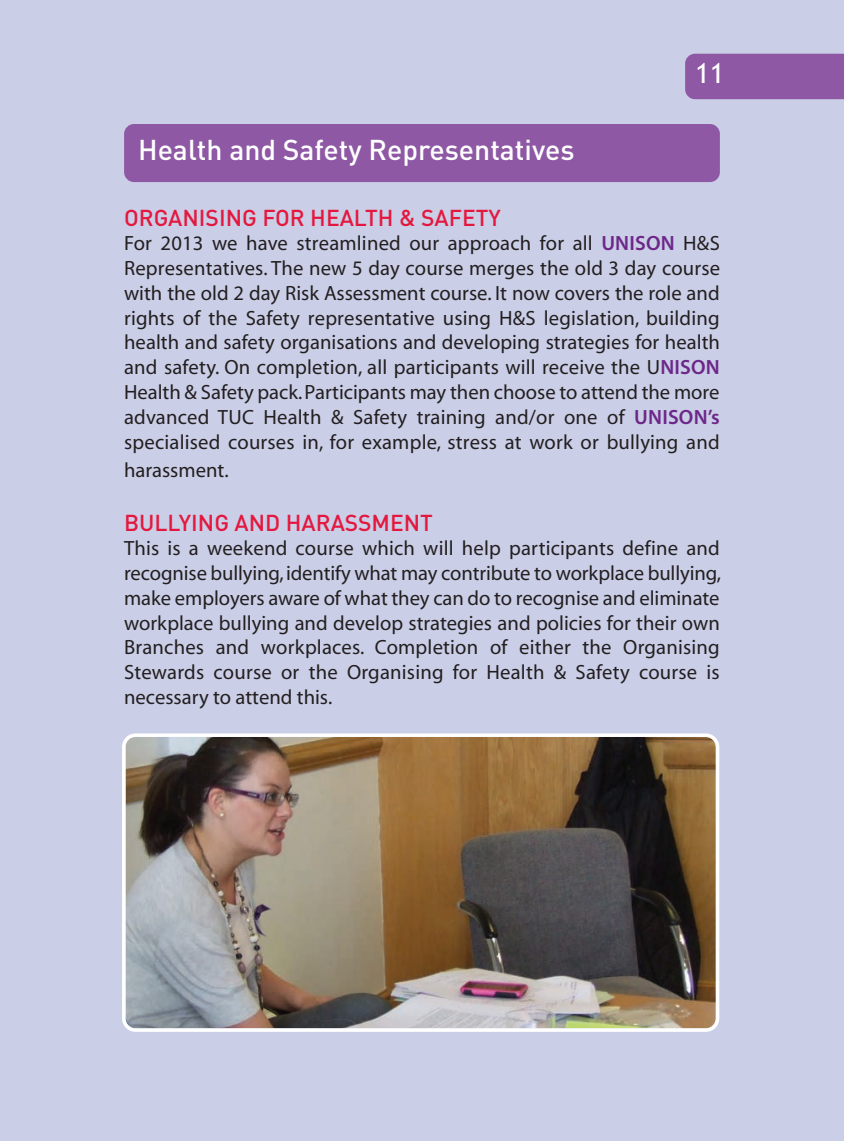
<style>
.page{position:relative;width:844px;height:1141px;background:#fff}
.page>*{position:absolute;margin:0;border:0;box-sizing:border-box;transform-origin:0 0}
.t1{font:500 28.35px "DIN";color:#fff}
.t2{font:28px "Trebuchet MS";color:#fff}
.t3{font:500 22.75px "DIN";color:#e4183e}
.t4{font:20.65px/24.8px "Myriad MM 400 wt 600 wd";letter-spacing:.01em;color:#231f20;text-align:justify}
.s1{font-family:"Myriad MM 565 wt 600 wd";color:#6c2789}
</style>
<div class="page">
<div style="left:0;top:0;width:843px;height:1141px;background:#cacee7"></div>
<div style="left:685px;top:54px;width:158px;height:45px;background:#8e58a4"></div>
<div style="left:124px;top:124px;width:595px;height:58px;background:#8e58a4;border-radius:10px"></div>
<img style="left:122px;top:733px;width:597px;height:299px">
<h1 class="t1" style="left:138px;top:134px;width:438px">Health and Safety Representatives</h1>
<h2 class="t2" style="left:694px;top:57px;width:31px">11</h2>
<p class="t3" style="left:124px;top:205px;width:378px">ORGANISING FOR HEALTH &amp; SAFETY</p>
<p class="t4" style="left:124px;top:233px;width:597px">For 2013 we have streamlined our approach for all <span class="s1">UNISON</span> H&amp;S Representatives. The new 5 day course merges the old 3 day course with the old 2 day Risk Assessment course. It now covers the role and rights of the Safety representative using H&amp;S legislation, building health and safety organisations and developing strategies for health and safety. On completion, all participants will receive the U<span class="s1">NISON </span>Health &amp; Safety pack. Participants may then choose to attend the more advanced TUC Health &amp; Safety training and/or one of <span class="s1">UNISON’s </span>specialised courses in, for example, stress at work or bullying and</p>
<p class="t4" style="left:124px;top:459px;width:106px">harassment.</p>
<p class="t3" style="left:124px;top:510px;width:310px">BULLYING AND HARASSMENT</p>
<p class="t4" style="left:124px;top:538px;width:598px">This is a weekend course which will help participants define and recognise bullying, identify what may contribute to workplace bullying, make employers aware of what they can do to recognise and eliminate workplace bullying and develop strategies and policies for their own Branches and workplaces. Completion of either the Organising Stewards course or the Organising for Health &amp; Safety course is necessary to attend this.</p>
</div>
